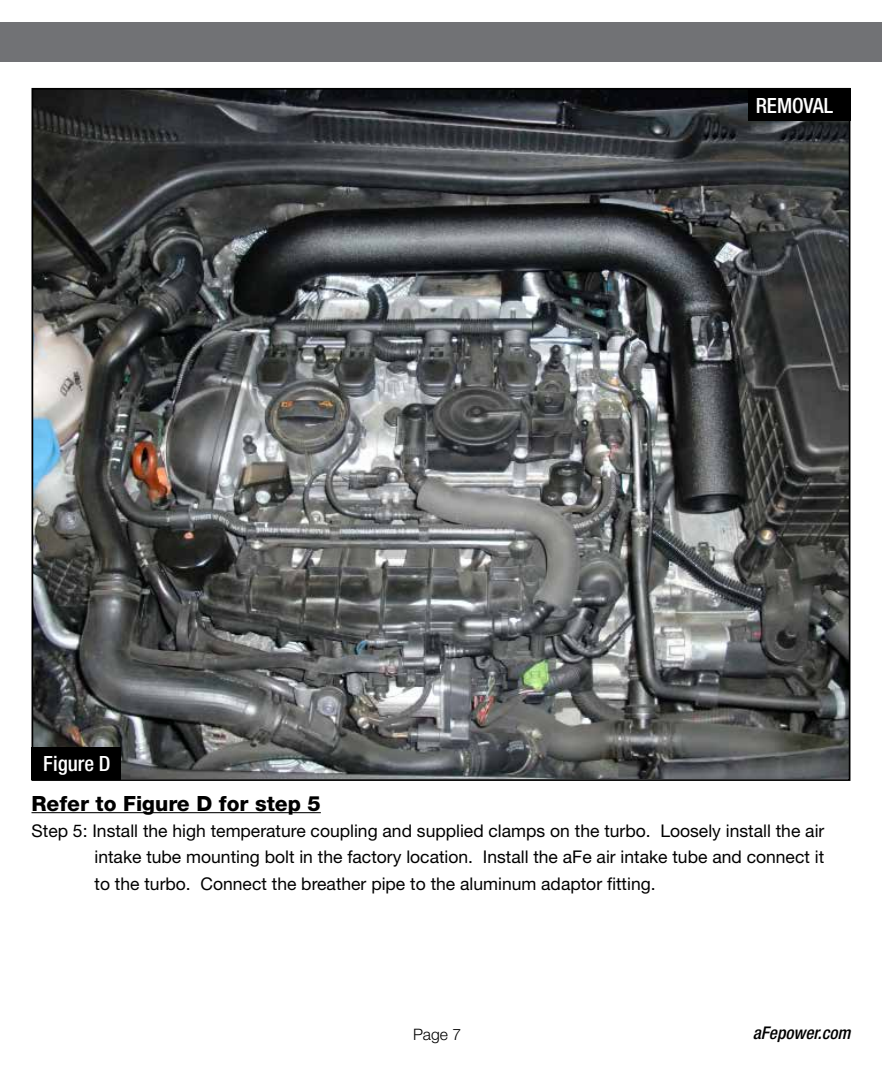
<style>
.page{position:relative;width:882px;height:1071px;background:#fff}
.page>*{position:absolute;margin:0;border:0;box-sizing:border-box;transform-origin:0 0}
.t1{font:800 21px "Helvetica Neue";color:#000}
.t2{font:500 condensed 21px "Helvetica Neue";color:#fff}
.t3{font:17.5px/26.2px "Helvetica Neue";color:#000;text-align:justify}
.t4{font:italic 500 condensed 17.5px "Helvetica Neue";color:#000}
.t5{font:300 15.75px "Helvetica Neue";color:#000}
</style>
<div class="page">
<div style="left:0;top:23px;width:882px;height:39px;background:#717275"></div>
<hr style="left:32px;top:812px;width:289px;height:1px;background:#000">
<img style="left:35px;top:91px;width:812px;height:687px">
<div style="left:32px;top:747px;width:89px;height:33px;background:#000"></div>
<div style="left:748px;top:88px;width:102px;height:33px;background:#000"></div>
<p class="t2" style="left:43px;top:751px;width:69px">Figure D</p>
<p class="t2" style="left:756px;top:93px;width:79px">REMOVAL</p>
<p class="t1" style="left:32px;top:791px;width:291px">Refer to Figure D for step 5</p>
<p class="t3" style="left:94px;top:818px;width:731px;text-indent:-63px">Step 5: Install the high temperature coupling and supplied clamps on the turbo. Loosely install the air intake tube mounting bolt in the factory location. Install the aFe air intake tube and connect it to the turbo. Connect the breather pipe to the aluminum adaptor fitting.</p>
<p class="t5" style="left:413px;top:1024px;width:50px">Page 7</p>
<p class="t4" style="left:753px;top:1023px;width:99px">aFepower.com</p>
</div>
